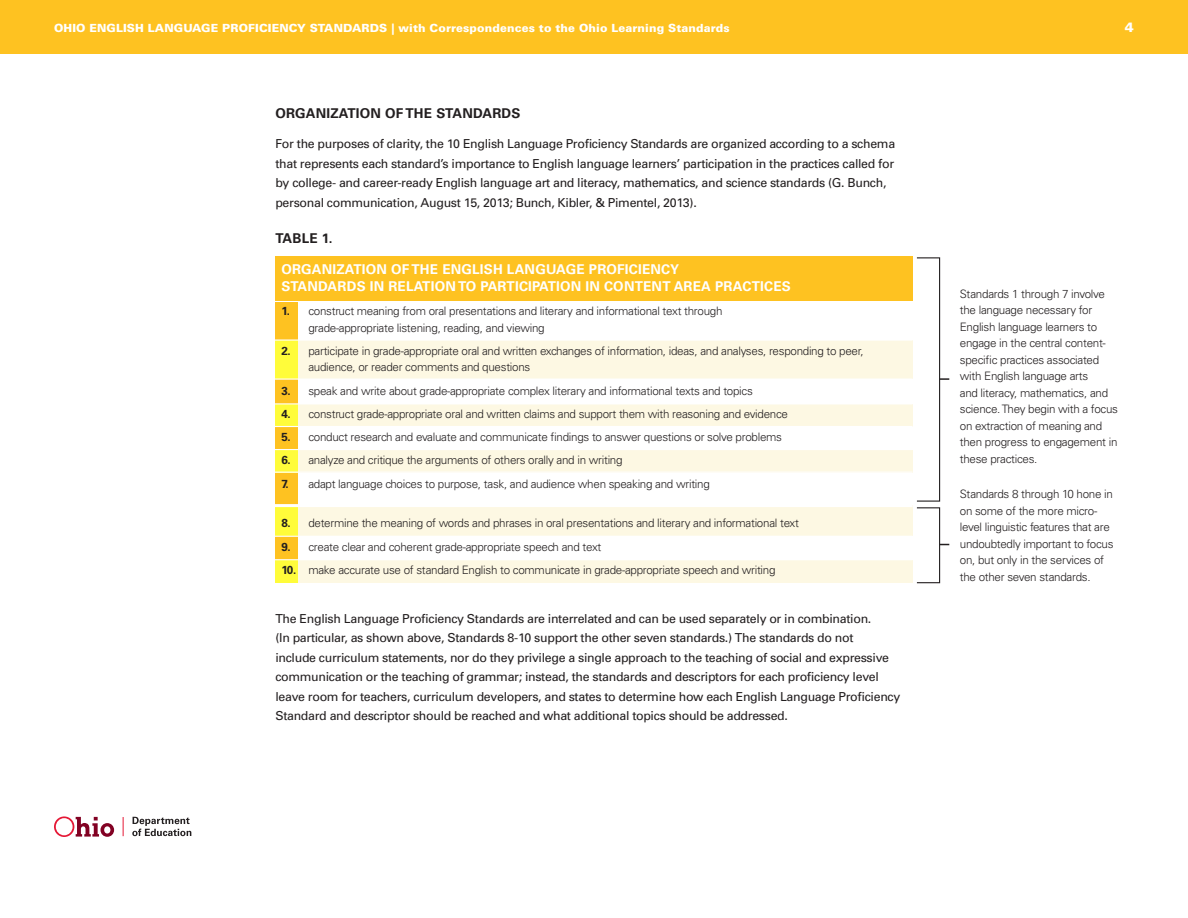
<style>
.page{position:relative;width:1188px;height:918px;background:#fff}
.page>*{position:absolute;margin:0;border:0;box-sizing:border-box;transform-origin:0 0}
.t1{font:700 13.5px/16.5px "Univers LT Std";letter-spacing:.015em;color:#fff}
.t2{font:700 13.5px "Univers LT Std";letter-spacing:.015em;color:#231f20}
.t3{font:900 13.5px "Univers LT Std";color:#fff}
.t4{font:12.3px/19.5px "Univers";letter-spacing:-.025em;color:#231f20}
.t5{font:300 11.7px/16.5px "Univers LT Std";letter-spacing:-.025em;color:#231f20}
.t6{font:900 11.25px "Univers LT Std";letter-spacing:.01em;color:#fff}
.s1{font-weight:700}
</style>
<div class="page">
<div style="left:0;top:0;width:1188px;height:54px;background:#fec221"></div>
<svg style="left:54px;top:816px;width:60px;height:21px"></svg>
<svg style="left:123px;top:817px;width:1px;height:19px"></svg>
<svg style="left:132px;top:817px;width:59px;height:19px"></svg>
<div style="left:275px;top:256px;width:638px;height:45px;background:#fec221"></div>
<div style="left:275px;top:303px;width:23px;height:280px;background:#fec221"></div>
<div style="left:275px;top:340px;width:638px;height:38px;background:#fdf8e3"></div>
<div style="left:275px;top:404px;width:638px;height:22px;background:#fdf8e3"></div>
<div style="left:275px;top:450px;width:638px;height:22px;background:#fdf8e3"></div>
<div style="left:275px;top:506px;width:638px;height:30px;background:#fdf8e3"></div>
<div style="left:275px;top:561px;width:638px;height:22px;background:#fdf8e3"></div>
<hr style="left:270px;top:504px;width:643px;height:3px;background:#fff">
<hr style="left:270px;top:472px;width:643px;height:1px;background:#fff">
<hr style="left:270px;top:536px;width:643px;height:1px;background:#fff">
<hr style="left:270px;top:559px;width:643px;height:1px;background:#fff">
<hr style="left:270px;top:426px;width:643px;height:1px;background:#fff">
<hr style="left:270px;top:379px;width:643px;height:1px;background:#fff">
<hr style="left:270px;top:449px;width:643px;height:1px;background:#fff">
<hr style="left:270px;top:403px;width:643px;height:1px;background:#fff">
<hr style="left:270px;top:339px;width:643px;height:2px;background:#fff">
<div style="left:916px;top:507px;width:24px;height:76px;border:1px solid #231f20"></div>
<svg style="left:916px;top:257px;width:33px;height:245px"></svg>
<p class="t6" style="left:54px;top:21px;width:677px">OHIO ENGLISH LANGUAGE PROFICIENCY STANDARDS | with Correspondences to the Ohio Learning Standards</p>
<p class="t3" style="left:1125px;top:19px;width:11px">4</p>
<p class="t2" style="left:275px;top:105px;width:247px">ORGANIZATION OF THE STANDARDS</p>
<p class="t4" style="left:275px;top:134px;width:621px">For the purposes of clarity, the 10 English Language Proficiency Standards are organized according to a schema that represents each standard’s importance to English language learners’ participation in the practices called for by college- and career-ready English language art and literacy, mathematics, and science standards (G. Bunch, personal communication, August 15, 2013; Bunch, Kibler, &amp; Pimentel, 2013).</p>
<p class="t2" style="left:275px;top:231px;width:59px">TABLE 1.</p>
<p class="t1" style="left:281px;top:261px;width:511px">ORGANIZATION OF THE ENGLISH LANGUAGE PROFICIENCY<br>STANDARDS IN RELATION TO PARTICIPATION IN CONTENT AREA PRACTICES</p>
<p class="t5" style="left:308px;top:303px;width:416px;text-indent:-27px"><span class="s1">1.</span> construct meaning from oral presentations and literary and informational text through grade-appropriate listening, reading, and viewing</p>
<p class="t5" style="left:308px;top:342px;width:557px;text-indent:-27px"><span class="s1">2.</span> participate in grade-appropriate oral and written exchanges of information, ideas, and analyses, responding to peer, audience, or reader comments and questions</p>
<p class="t5" style="left:281px;top:382px;width:473px"><span class="s1">3.</span> speak and write about grade-appropriate complex literary and informational texts and topics</p>
<p class="t5" style="left:281px;top:405px;width:508px"><span class="s1">4.</span> construct grade-appropriate oral and written claims and support them with reasoning and evidence</p>
<p class="t5" style="left:281px;top:429px;width:502px"><span class="s1">5.</span> conduct research and evaluate and communicate findings to answer questions or solve problems</p>
<p class="t5" style="left:281px;top:452px;width:343px"><span class="s1">6.</span> analyze and critique the arguments of others orally and in writing</p>
<p class="t5" style="left:281px;top:475px;width:430px"><span class="s1">7.</span> adapt language choices to purpose, task, and audience when speaking and writing</p>
<p class="t5" style="left:281px;top:515px;width:519px"><span class="s1">8.</span> determine the meaning of words and phrases in oral presentations and literary and informational text</p>
<p class="t5" style="left:281px;top:538px;width:322px"><span class="s1">9.</span> create clear and coherent grade-appropriate speech and text</p>
<p class="t5" style="left:281px;top:561px;width:496px"><span class="s1">10.</span> make accurate use of standard English to communicate in grade-appropriate speech and writing</p>
<p class="t4" style="left:275px;top:609px;width:626px">The English Language Proficiency Standards are interrelated and can be used separately or in combination.<br>(In particular, as shown above, Standards 8-10 support the other seven standards.) The standards do not<br>include curriculum statements, nor do they privilege a single approach to the teaching of social and expressive communication or the teaching of grammar; instead, the standards and descriptors for each proficiency level leave room for teachers, curriculum developers, and states to determine how each English Language Proficiency Standard and descriptor should be reached and what additional topics should be addressed.</p>
<p class="t5" style="left:960px;top:286px;width:160px">Standards 1 through 7 involve the language necessary for<br>English language learners to engage in the central content&shy;specific practices associated with English language arts<br>and literacy, mathematics, and science. They begin with a focus on extraction of meaning and then progress to engagement in these practices.</p>
<p class="t5" style="left:960px;top:486px;width:155px">Standards 8 through 10 hone in on some of the more micro&shy;level linguistic features that are undoubtedly important to focus on, but only in the services of the other seven standards.</p>
</div>
